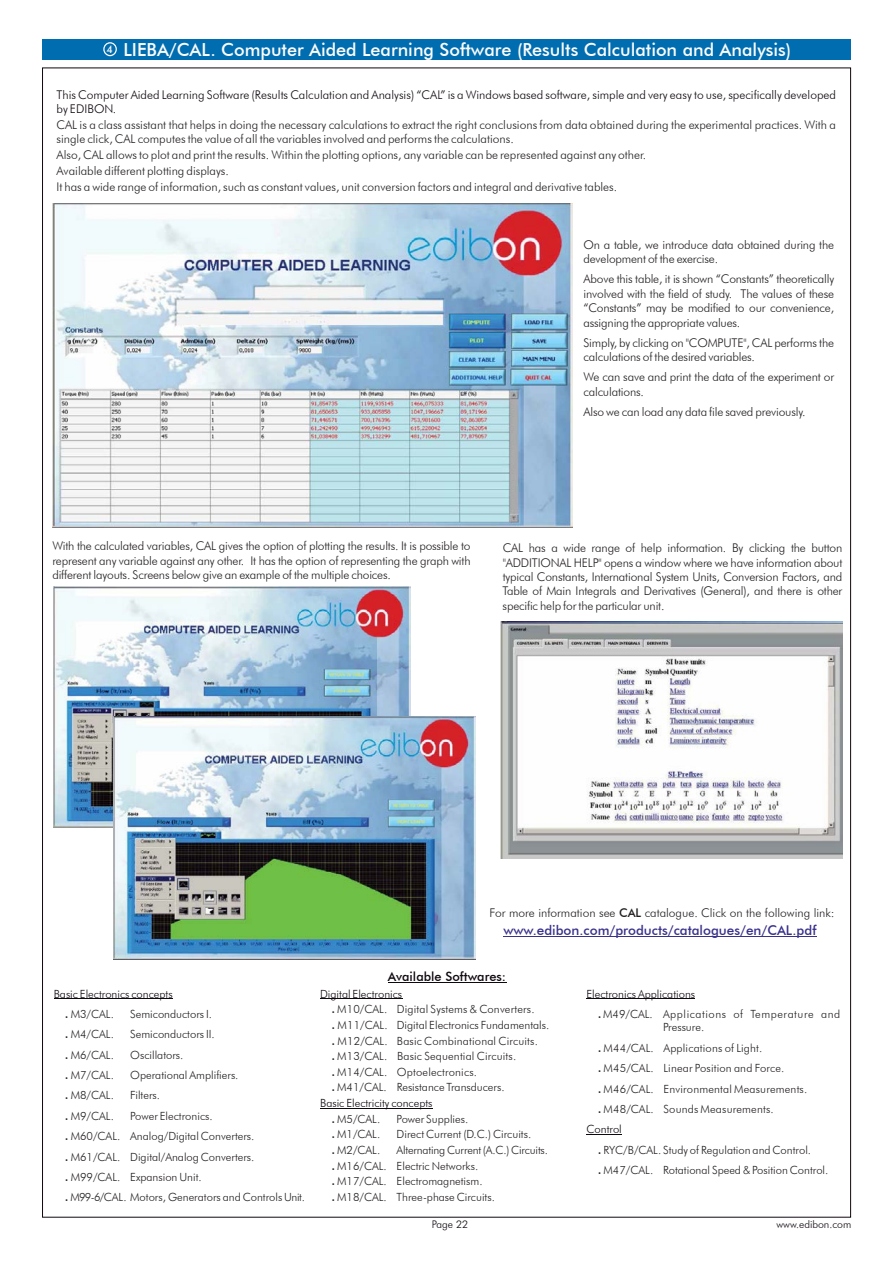
<style>
.page{position:relative;width:893px;height:1263px;background:#fff}
.page>*{position:absolute;margin:0;border:0;box-sizing:border-box;transform-origin:0 0}
.t1{font:500 18px "Futura BT";color:#fcfcfc}
.t2{font:500 13.5px "Futura BT";color:#39318b}
.t3{font:500 12.75px "Futura BT";color:#0f080f}
.t4{font:300 12px/14.4px "Futura BT";color:#231f20}
.t5{font:300 12px/14.4px "Futura BT";color:#0f080f}
.t6{font:300 11.25px/20.4px "Futura BT";color:#231f20}
.t7{font:300 11.25px "Futura BT";color:#0f080f}
.t8{font:300 11.25px/13.5px "Futura BT";letter-spacing:.05em;color:#231f20}
.t9{font:300 10.5px "Futura BT";color:#0f080f}
.s1{font-weight:500}
</style>
<div class="page">
<div style="left:43px;top:39px;width:807px;height:21px;background:#006db0"></div>
<div style="left:103px;top:42px;width:14px;height:14px;border:1px solid #fcfcfc;border-radius:50%"></div>
<hr style="left:388px;top:982px;width:118px;height:1px;background:#0f080f">
<hr style="left:54px;top:999px;width:119px;height:1px;background:#0f080f">
<hr style="left:320px;top:999px;width:82px;height:1px;background:#0f080f">
<hr style="left:320px;top:1108px;width:112px;height:1px;background:#0f080f">
<hr style="left:586px;top:999px;width:109px;height:1px;background:#0f080f">
<hr style="left:586px;top:1134px;width:36px;height:1px;background:#0f080f">
<hr style="left:503px;top:936px;width:313px;height:1px;background:#39318b">
<img style="left:54px;top:587px;width:356px;height:240px">
<img style="left:113px;top:717px;width:363px;height:243px">
<img style="left:500px;top:622px;width:342px;height:237px">
<img style="left:52px;top:204px;width:520px;height:324px">
<h1 class="t1" style="left:106px;top:38px;width:686px"><sup>4</sup> LIEBA/CAL. Computer Aided Learning Software (Results Calculation and Analysis)</h1>
<p class="t5" style="left:57px;top:87px;width:781px">This Computer Aided Learning Software (Results Calculation and Analysis) “CAL” is a Windows based software, simple and very easy to use, specifically developed by EDIBON.</p>
<p class="t4" style="left:57px;top:117px;width:781px">CAL is a class assistant that helps in doing the necessary calculations to extract the right conclusions from data obtained during the experimental practices. With a single click, CAL computes the value of all the variables involved and performs the calculations.</p>
<p class="t4" style="left:56px;top:147px;width:591px;line-height:15.8px">Also, CAL allows to plot and print the results. Within the plotting options, any variable can be represented against any other.<br>Available different plotting displays.<br>It has a wide range of information, such as constant values, unit conversion factors and integral and derivative tables.</p>
<p class="t4" style="left:583px;top:237px;width:252px">On a table, we introduce data obtained during the development of the exercise.</p>
<p class="t4" style="left:583px;top:272px;width:252px;text-align:justify">Above this table, it is shown “Constants” theoretically involved with the field of study. The values of these “Constants” may be modified to our convenience, assigning the appropriate values.</p>
<p class="t4" style="left:583px;top:335px;width:252px">Simply, by clicking on "COMPUTE", CAL performs the calculations of the desired variables.</p>
<p class="t4" style="left:583px;top:370px;width:252px">We can save and print the data of the experiment or calculations.</p>
<p class="t4" style="left:583px;top:404px;width:224px">Also we can load any data file saved previously.</p>
<p class="t4" style="left:52px;top:539px;width:420px;text-align:justify">With the calculated variables, CAL gives the option of plotting the results. It is possible to represent any variable against any other. It has the option of representing the graph with different layouts. Screens below give an example of the multiple choices.</p>
<p class="t4" style="left:503px;top:541px;width:341px;text-align:justify">CAL has a wide range of help information. By clicking the button "ADDITIONAL HELP" opens a window where we have information about typical Constants, International System Units, Conversion Factors, and Table of Main Integrals and Derivatives (General), and there is other specific help for the particular unit.</p>
<p class="t4" style="left:489px;top:905px;width:347px">For more information see <span class="s1">CAL</span> catalogue. Click on the following link:</p>
<p class="t2" style="left:503px;top:922px;width:315px">www.edibon.com/products/catalogues/en/CAL.pdf</p>
<p class="t7" style="left:54px;top:987px;width:120px">Basic Electronics concepts</p>
<p class="t6" style="left:71px;top:1004px;width:45px">M3/CAL.</p>
<p class="t6" style="left:130px;top:1004px;width:83px">Semiconductors I.</p>
<p class="t6" style="left:71px;top:1024px;width:45px">M4/CAL.</p>
<p class="t6" style="left:130px;top:1024px;width:86px">Semiconductors II.</p>
<p class="t6" style="left:71px;top:1044px;width:45px">M6/CAL.</p>
<p class="t6" style="left:130px;top:1044px;width:55px">Oscillators.</p>
<p class="t6" style="left:71px;top:1065px;width:45px">M7/CAL.</p>
<p class="t6" style="left:130px;top:1065px;width:110px">Operational Amplifiers.</p>
<p class="t6" style="left:71px;top:1085px;width:45px">M8/CAL.</p>
<p class="t6" style="left:130px;top:1085px;width:31px">Filters.</p>
<p class="t6" style="left:71px;top:1106px;width:45px">M9/CAL.</p>
<p class="t6" style="left:70px;top:1106px;width:236px;text-indent:60px">Power Electronics.<br>M60/CAL. Analog/Digital Converters.<br>M61/CAL. Digital/Analog Converters.<br>M99/CAL. Expansion Unit.<br>M99-6/CAL. Motors, Generators and Controls Unit.</p>
<p class="t3" style="left:388px;top:968px;width:120px">Available Softwares:</p>
<p class="t7" style="left:320px;top:987px;width:84px">Digital Electronics</p>
<p class="t6" style="left:337px;top:1001px;width:214px;line-height:15.6px">M10/CAL. Digital Systems &amp; Converters.<br>M11/CAL. Digital Electronics Fundamentals.<br>M12/CAL. Basic Combinational Circuits.<br>M13/CAL. Basic Sequential Circuits.<br>M14/CAL. Optoelectronics.<br>M41/CAL. Resistance Transducers.</p>
<p class="t7" style="left:320px;top:1096px;width:114px">Basic Electricity concepts</p>
<p class="t6" style="left:337px;top:1108px;width:45px">M5/CAL.</p>
<p class="t6" style="left:397px;top:1108px;width:73px">Power Supplies.</p>
<p class="t6" style="left:337px;top:1124px;width:45px">M1/CAL.</p>
<p class="t6" style="left:397px;top:1124px;width:136px">Direct Current (D.C.) Circuits.</p>
<p class="t6" style="left:337px;top:1140px;width:45px">M2/CAL.</p>
<p class="t6" style="left:337px;top:1142px;width:212px;line-height:15.6px;text-indent:59px">Alternating Current (A.C.) Circuits.<br>M16/CAL. Electric Networks.<br>M17/CAL. Electromagnetism.<br>M18/CAL. Three-phase Circuits.</p>
<p class="t7" style="left:586px;top:987px;width:110px">Electronics Applications</p>
<p class="t8" style="left:663px;top:1007px;width:179px;text-indent:-60px">M49/CAL. Applications of Temperature and<br>Pressure.</p>
<p class="t6" style="left:603px;top:1038px;width:205px">M44/CAL. Applications of Light.<br>M45/CAL. Linear Position and Force.<br>M46/CAL. Environmental Measurements.<br>M48/CAL. Sounds Measurements.</p>
<p class="t7" style="left:586px;top:1122px;width:37px">Control</p>
<p class="t6" style="left:603px;top:1139px;width:226px">RYC/B/CAL. Study of Regulation and Control.<br>M47/CAL. Rotational Speed &amp; Position Control.</p>
<p class="t9" style="left:432px;top:1218px;width:38px">Page 22</p>
<p class="t9" style="left:776px;top:1218px;width:76px">www.edibon.com</p>
</div>
